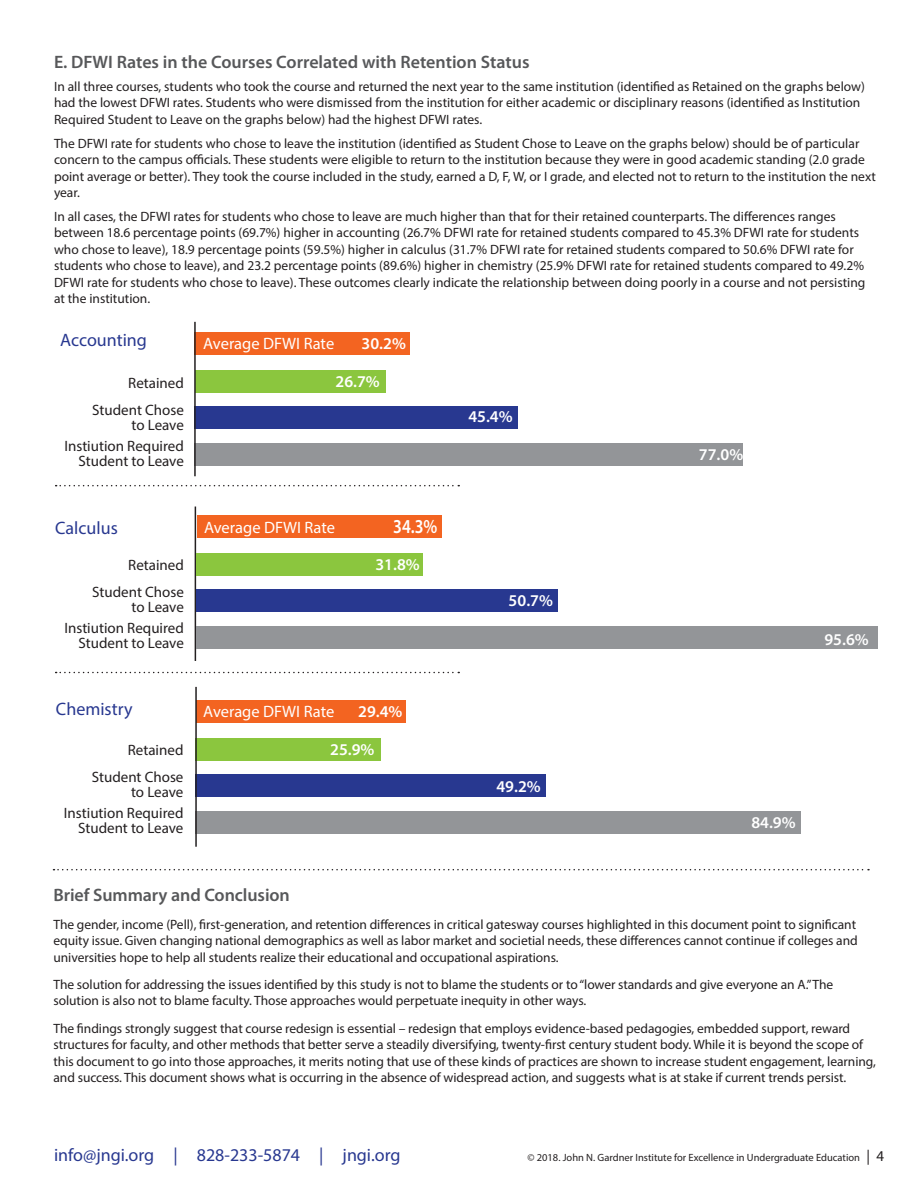
<style>
.page{position:relative;width:918px;height:1188px;background:#fff}
.page>*{position:absolute;margin:0;border:0;box-sizing:border-box;transform-origin:0 0}
.t1{font:600 19.8px "Myriad Pro";color:#fff;scale:.83 1}
.t2{font:600 18px "Myriad Pro";color:#57585a}
.t3{font:18px "Myriad Pro";color:#283890}
.t4{font:600 16.5px "Myriad Pro";color:#fff}
.t5{font:16.5px "Myriad Pro";color:#fff}
.t6{font:15px/15px "Myriad Pro";color:#231f20;text-align:right}
.t7{font:13.5px/16.5px "Myriad Pro";color:#231f20}
.t8{font:10.5px "Myriad Pro";color:#231f20}
.s1{font-size:15px}
</style>
<div class="page">
<svg style="left:56px;top:485px;width:403px;height:1px"></svg>
<svg style="left:56px;top:672px;width:403px;height:1px"></svg>
<div style="left:195px;top:332px;width:215px;height:23px;background:#f36421"></div>
<div style="left:195px;top:370px;width:190px;height:23px;background:#8bc63e"></div>
<div style="left:194px;top:406px;width:323px;height:23px;background:#283890"></div>
<div style="left:194px;top:443px;width:549px;height:23px;background:#939598"></div>
<hr style="left:194px;top:322px;width:2px;height:154px;background:#231f20">
<hr style="left:195px;top:507px;width:1px;height:154px;background:#231f20">
<div style="left:197px;top:515px;width:244px;height:23px;background:#f36421"></div>
<div style="left:197px;top:553px;width:226px;height:23px;background:#8bc63e"></div>
<div style="left:196px;top:589px;width:361px;height:23px;background:#283890"></div>
<div style="left:196px;top:626px;width:682px;height:23px;background:#939598"></div>
<div style="left:196px;top:700px;width:210px;height:23px;background:#f36421"></div>
<div style="left:196px;top:738px;width:185px;height:23px;background:#8bc63e"></div>
<div style="left:195px;top:774px;width:351px;height:23px;background:#283890"></div>
<div style="left:195px;top:811px;width:605px;height:23px;background:#939598"></div>
<hr style="left:195px;top:687px;width:2px;height:160px;background:#231f20">
<svg style="left:53px;top:869px;width:816px;height:1px"></svg>
<p class="t2" style="left:54px;top:50px;width:477px">E. DFWI Rates in the Courses Correlated with Retention Status</p>
<p class="t7" style="left:54px;top:78px;width:812px">In all three courses, students who took the course and returned the next year to the same institution (identified as Retained on the graphs below) had the lowest DFWI rates. Students who were dismissed from the institution for either academic or disciplinary reasons (identified as Institution<br>Required Student to Leave on the graphs below) had the highest DFWI rates.</p>
<p class="t7" style="left:54px;top:135px;width:823px">The DFWI rate for students who chose to leave the institution (identified as Student Chose to Leave on the graphs below) should be of particular concern to the campus officials. These students were eligible to return to the institution because they were in good academic standing (2.0 grade point average or better). They took the course included in the study, earned a D, F, W, or I grade, and elected not to return to the institution the next year.</p>
<p class="t7" style="left:54px;top:208px;width:813px">In all cases, the DFWI rates for students who chose to leave are much higher than that for their retained counterparts. The differences ranges between 18.6 percentage points (69.7%) higher in accounting (26.7% DFWI rate for retained students compared to 45.3% DFWI rate for students who chose to leave), 18.9 percentage points (59.5%) higher in calculus (31.7% DFWI rate for retained students compared to 50.6% DFWI rate for students who chose to leave), and 23.2 percentage points (89.6%) higher in chemistry (25.9% DFWI rate for retained students compared to 49.2% DFWI rate for students who chose to leave). These outcomes clearly indicate the relationship between doing poorly in a course and not persisting at the institution.</p>
<p class="t3" style="left:60px;top:329px;width:88px">Accounting</p>
<p class="t6" style="left:128px;top:375px;width:57px">Retained</p>
<p class="t6" style="left:92px;top:402px;width:93px">Student Chose to Leave</p>
<p class="t6" style="left:64px;top:438px;width:121px">Instiution Required<br>Student to Leave</p>
<p class="t5" style="left:203px;top:333px;width:133px">Average DFWI Rate</p>
<p class="t4" style="left:362px;top:333px;width:46px">30.2%</p>
<p class="t4" style="left:336px;top:371px;width:46px">26.7%</p>
<p class="t3" style="left:55px;top:517px;width:64px">Calculus</p>
<p class="t6" style="left:128px;top:557px;width:57px">Retained</p>
<p class="t6" style="left:92px;top:584px;width:93px">Student Chose to Leave</p>
<p class="t6" style="left:64px;top:620px;width:121px">Instiution Required<br>Student to Leave</p>
<p class="t5" style="left:204px;top:517px;width:133px">Average DFWI Rate</p>
<p class="t1" style="left:393px;top:514px;width:55px">34.3%</p>
<p class="t4" style="left:375px;top:554px;width:46px">31.8%</p>
<p class="t3" style="left:56px;top:698px;width:78px">Chemistry</p>
<p class="t6" style="left:128px;top:742px;width:57px">Retained</p>
<p class="t6" style="left:92px;top:769px;width:93px">Student Chose to Leave</p>
<p class="t6" style="left:64px;top:805px;width:121px">Instiution Required<br>Student to Leave</p>
<p class="t5" style="left:203px;top:701px;width:133px">Average DFWI Rate</p>
<p class="t4" style="left:358px;top:701px;width:46px">29.4%</p>
<p class="t4" style="left:330px;top:739px;width:46px">25.9%</p>
<p class="t4" style="left:468px;top:406px;width:46px">45.4%</p>
<p class="t4" style="left:509px;top:590px;width:46px">50.7%</p>
<p class="t4" style="left:496px;top:776px;width:46px">49.2%</p>
<p class="t4" style="left:699px;top:444px;width:46px">77.0%</p>
<p class="t4" style="left:824px;top:629px;width:46px">95.6%</p>
<p class="t4" style="left:751px;top:812px;width:46px">84.9%</p>
<p class="t2" style="left:54px;top:884px;width:238px">Brief Summary and Conclusion</p>
<p class="t7" style="left:54px;top:916px;width:806px;text-align:justify">The gender, income (Pell), first-generation, and retention differences in critical gatesway courses highlighted in this document point to significant equity issue. Given changing national demographics as well as labor market and societial needs, these differences cannot continue if colleges and universities hope to help all students realize their educational and occupational aspirations.</p>
<p class="t7" style="left:54px;top:976px;width:781px">The solution for addressing the issues identified by this study is not to blame the students or to “lower standards and give everyone an A.” The solution is also not to blame faculty. Those approaches would perpetuate inequity in other ways.</p>
<p class="t7" style="left:54px;top:1020px;width:824px">The findings strongly suggest that course redesign is essential – redesign that employs evidence-based pedagogies, embedded support, reward structures for faculty, and other methods that better serve a steadily diversifying, twenty-first century student body. While it is beyond the scope of this document to go into those approaches, it merits noting that use of these kinds of practices are shown to increase student engagement, learning, and success. This document shows what is occurring in the absence of widespread action, and suggests what is at stake if current trends persist.</p>
<p class="t3" style="left:54px;top:1144px;width:348px">info@jngi.org | 828-233-5874 | jngi.org</p>
<p class="t8" style="left:527px;top:1151px;width:358px">© 2018. John N. Gardner Institute for Excellence in Undergraduate Education <span class="s1">| 4</span></p>
</div>
